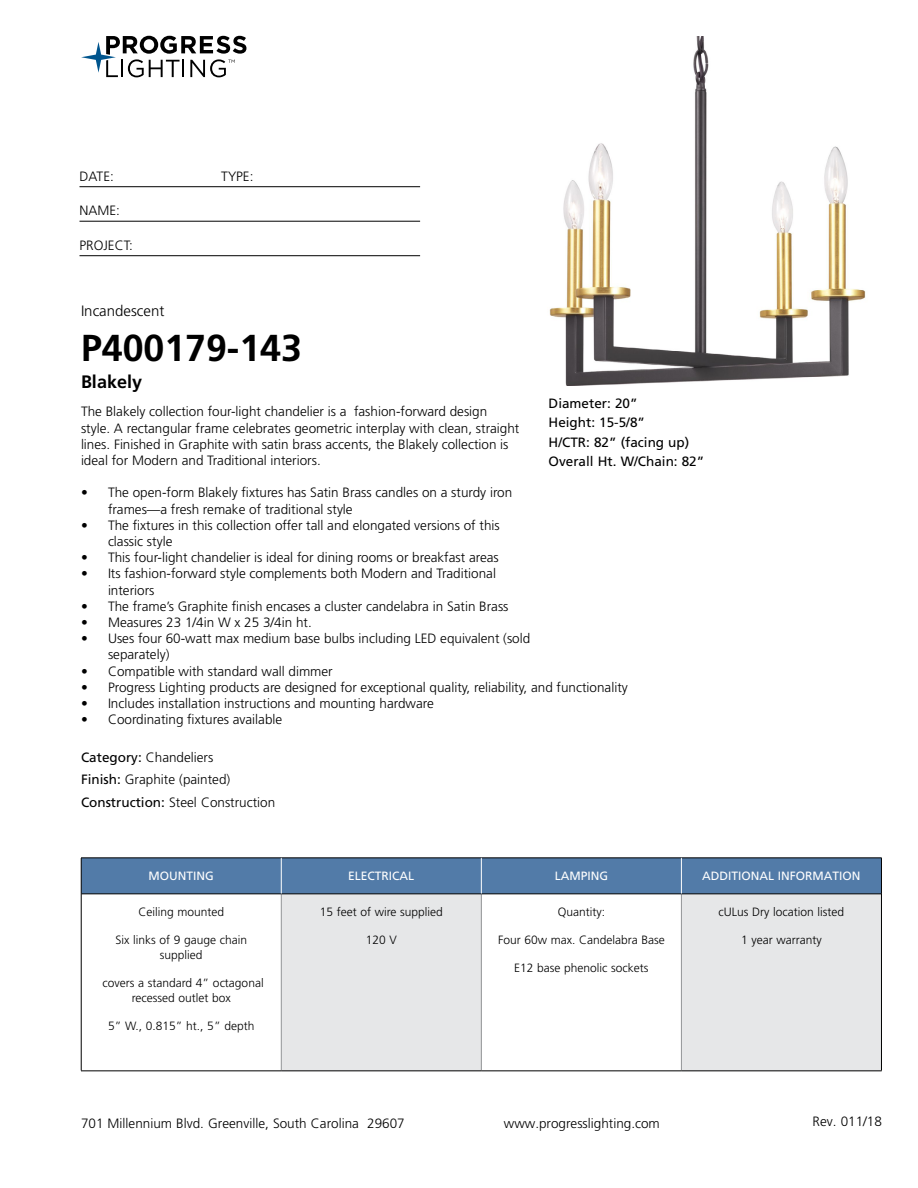
<style>
.page{position:relative;width:918px;height:1188px;background:#fff}
.page>*{position:absolute;margin:0;border:0;box-sizing:border-box;transform-origin:0 0}
.t1{font:700 37.5px "Frutiger LT Std";color:#000}
.t2{font:700 18px "Frutiger LT Std";color:#000}
.t3{font:300 15px "Frutiger LT Std";color:#000}
.t4{font:300 13.5px/16.2px "Frutiger LT Std";color:#000}
.t5{font:13.5px/19.5px "Frutiger LT Std";color:#000}
.t6{font:300 12px/15px "Frutiger LT Std";color:#000;text-align:center}
.t7{font:12px "Frutiger LT Std";color:#fff}
.s1{font-weight:400}
</style>
<div class="page">
<svg style="left:81px;top:36px;width:165px;height:41px"></svg>
<hr style="left:80px;top:186px;width:340px;height:1px;background:#000">
<hr style="left:80px;top:221px;width:340px;height:1px;background:#000">
<hr style="left:80px;top:255px;width:340px;height:1px;background:#000">
<div style="left:82px;top:859px;width:799px;height:34px;background:#527ba8"></div>
<div style="left:281px;top:894px;width:200px;height:177px;background:#e6e7e8"></div>
<div style="left:681px;top:894px;width:200px;height:177px;background:#e6e7e8"></div>
<hr style="left:281px;top:894px;width:1px;height:176px;background:#939598">
<hr style="left:481px;top:894px;width:1px;height:176px;background:#939598">
<hr style="left:681px;top:894px;width:1px;height:176px;background:#939598">
<hr style="left:81px;top:893px;width:200px;height:1px;background:#000">
<hr style="left:281px;top:893px;width:200px;height:1px;background:#000">
<hr style="left:481px;top:893px;width:200px;height:1px;background:#000">
<hr style="left:681px;top:893px;width:200px;height:1px;background:#000">
<hr style="left:81px;top:1070px;width:200px;height:1px;background:#000">
<hr style="left:281px;top:1070px;width:200px;height:1px;background:#000">
<hr style="left:481px;top:1070px;width:200px;height:1px;background:#000">
<hr style="left:681px;top:1070px;width:201px;height:1px;background:#000">
<hr style="left:81px;top:858px;width:200px;height:1px;background:#000">
<hr style="left:81px;top:858px;width:1px;height:36px;background:#000">
<hr style="left:281px;top:858px;width:200px;height:1px;background:#000">
<hr style="left:481px;top:858px;width:200px;height:1px;background:#000">
<hr style="left:681px;top:858px;width:201px;height:1px;background:#000">
<hr style="left:881px;top:858px;width:1px;height:36px;background:#000">
<hr style="left:81px;top:894px;width:1px;height:176px;background:#000">
<hr style="left:881px;top:894px;width:1px;height:176px;background:#000">
<hr style="left:281px;top:858px;width:1px;height:35px;background:#fff">
<hr style="left:681px;top:858px;width:1px;height:35px;background:#fff">
<hr style="left:481px;top:858px;width:1px;height:35px;background:#fff">
<img style="left:549px;top:36px;width:317px;height:349px">
<p class="t4" style="left:80px;top:168px;width:36px">DATE:</p>
<p class="t4" style="left:221px;top:168px;width:34px">TYPE:</p>
<p class="t4" style="left:80px;top:203px;width:42px">NAME:</p>
<p class="t4" style="left:80px;top:237px;width:55px">PROJECT:</p>
<p class="t3" style="left:81px;top:302px;width:85px">Incandescent</p>
<h1 class="t1" style="left:81px;top:326px;width:222px">P400179-143</h1>
<h2 class="t2" style="left:81px;top:371px;width:63px">Blakely</h2>
<p class="t4" style="left:81px;top:404px;width:440px">The Blakely collection four-light chandelier is a fashion-forward design style. A rectangular frame celebrates geometric interplay with clean, straight lines. Finished in Graphite with satin brass accents, the Blakely collection is ideal for Modern and Traditional interiors.</p>
<p class="t4" style="left:108px;top:485px;width:406px;text-indent:-27px">• The open-form Blakely fixtures has Satin Brass candles on a sturdy iron frames—a fresh remake of traditional style</p>
<p class="t4" style="left:108px;top:517px;width:393px;text-indent:-27px">• The fixtures in this collection offer tall and elongated versions of this classic style</p>
<p class="t4" style="left:81px;top:550px;width:419px">• This four-light chandelier is ideal for dining rooms or breakfast areas</p>
<p class="t4" style="left:108px;top:566px;width:390px;text-indent:-27px">• Its fashion-forward style complements both Modern and Traditional interiors</p>
<p class="t4" style="left:81px;top:598px;width:429px">• The frame’s Graphite finish encases a cluster candelabra in Satin Brass</p>
<p class="t4" style="left:81px;top:614px;width:232px">• Measures 23 1/4in W x 25 3/4in ht.</p>
<p class="t4" style="left:108px;top:631px;width:424px;text-indent:-27px">• Uses four 60-watt max medium base bulbs including LED equivalent (sold separately)</p>
<p class="t4" style="left:81px;top:663px;width:253px">• Compatible with standard wall dimmer</p>
<p class="t4" style="left:81px;top:679px;width:548px">• Progress Lighting products are designed for exceptional quality, reliability, and functionality</p>
<p class="t4" style="left:81px;top:695px;width:354px">• Includes installation instructions and mounting hardware</p>
<p class="t4" style="left:81px;top:712px;width:203px">• Coordinating fixtures available</p>
<p class="t4" style="left:81px;top:746px;width:196px;line-height:22.5px"><span class="s1">Category:</span> Chandeliers<br><span class="s1">Finish:</span> Graphite (painted)<br><span class="s1">Construction:</span> Steel Construction</p>
<p class="t5" style="left:549px;top:393px;width:157px">Diameter: 20”<br>Height: 15-5/8”<br>H/CTR: 82” (facing up)<br>Overall Ht. W/Chain: 82”</p>
<p class="t7" style="left:149px;top:869px;width:67px">MOUNTING</p>
<p class="t7" style="left:348px;top:869px;width:68px">ELECTRICAL</p>
<p class="t7" style="left:555px;top:869px;width:55px">LAMPING</p>
<p class="t7" style="left:702px;top:869px;width:160px">ADDITIONAL INFORMATION</p>
<p class="t6" style="left:138px;top:905px;width:87px">Ceiling mounted</p>
<p class="t6" style="left:115px;top:933px;width:133px">Six links of 9 gauge chain supplied</p>
<p class="t6" style="left:103px;top:975px;width:163px">covers a standard 4” octagonal recessed outlet box</p>
<p class="t6" style="left:108px;top:1018px;width:148px">5” W., 0.815” ht., 5” depth</p>
<p class="t6" style="left:320px;top:905px;width:125px">15 feet of wire supplied</p>
<p class="t6" style="left:366px;top:933px;width:33px">120 V</p>
<p class="t6" style="left:719px;top:905px;width:127px">cULus Dry location listed</p>
<p class="t6" style="left:741px;top:933px;width:82px">1 year warranty</p>
<p class="t6" style="left:558px;top:905px;width:49px">Quantity:</p>
<p class="t6" style="left:498px;top:933px;width:168px">Four 60w max. Candelabra Base</p>
<p class="t6" style="left:514px;top:960px;width:136px">E12 base phenolic sockets</p>
<p class="t4" style="left:81px;top:1115px;width:325px">701 Millennium Blvd. Greenville, South Carolina 29607</p>
<p class="t4" style="left:504px;top:1115px;width:158px">www.progresslighting.com</p>
<p class="t4" style="left:813px;top:1114px;width:71px">Rev. 011/18</p>
</div>
